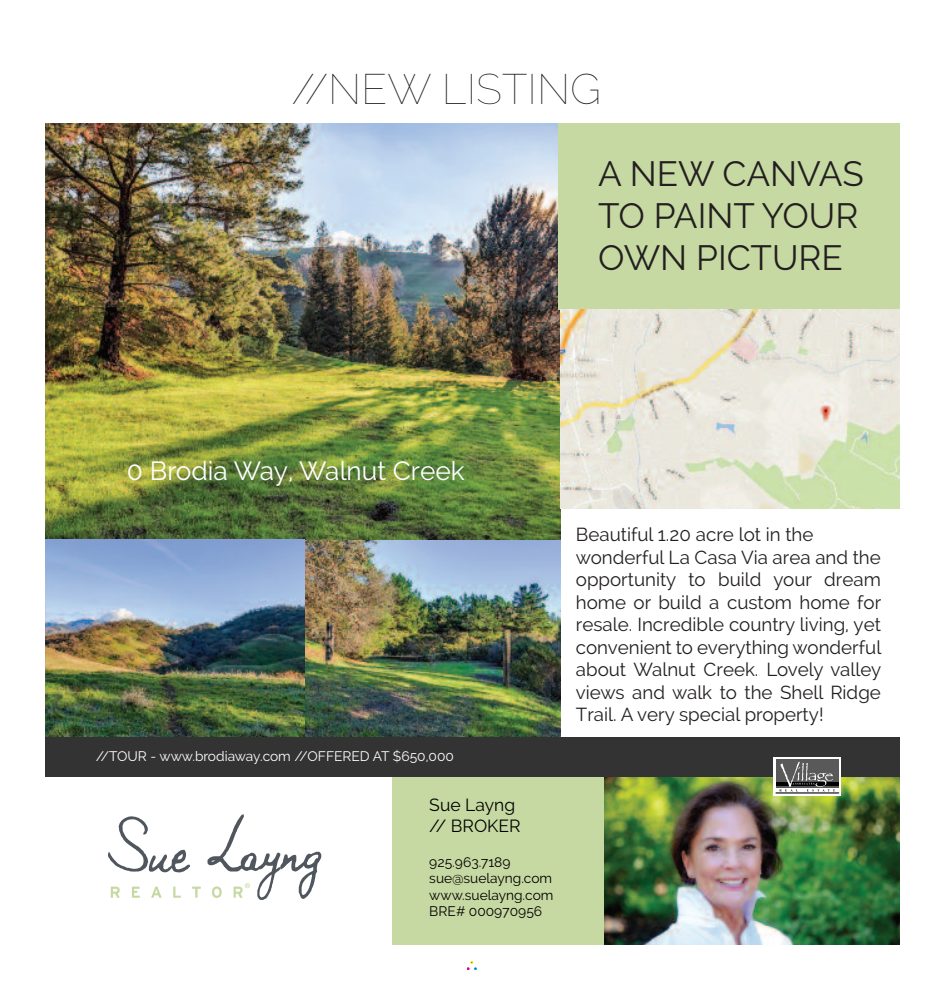
<style>
.page{position:relative;width:945px;height:990px;background:#fff}
.page>*{position:absolute;margin:0;border:0;box-sizing:border-box;transform-origin:0 0}
.t1{font:100 42.5px "Raleway";color:#231f20}
.t2{font:35px/42px "Raleway";color:#231f20}
.t3{font:26.25px "Raleway";color:#fff}
.t4{font:18.75px/22.5px "Raleway";color:#231f20}
.t5{font:17.5px/21px "Raleway";color:#000}
.t6{font:13.75px/16.5px "Raleway";color:#000}
.t7{font:13.75px "Raleway";color:#fff}
</style>
<div class="page">
<svg style="left:468px;top:962px;width:8px;height:7px"></svg>
<div style="left:466px;top:960px;width:12px;height:11px;border:1px solid #fff"></div>
<img style="left:305px;top:539px;width:256px;height:198px">
<img style="left:45px;top:124px;width:516px;height:415px">
<img style="left:45px;top:539px;width:260px;height:198px">
<div style="left:392px;top:776px;width:508px;height:169px;background:#c7d9a2"></div>
<img style="left:605px;top:776px;width:295px;height:169px">
<div style="left:559px;top:124px;width:341px;height:186px;background:#c7d9a2"></div>
<svg style="left:108px;top:816px;width:82px;height:57px"></svg>
<svg style="left:111px;top:887px;width:9px;height:11px"></svg>
<svg style="left:132px;top:887px;width:8px;height:11px"></svg>
<svg style="left:151px;top:887px;width:11px;height:11px"></svg>
<svg style="left:173px;top:887px;width:8px;height:11px"></svg>
<svg style="left:192px;top:887px;width:9px;height:11px"></svg>
<svg style="left:208px;top:814px;width:113px;height:86px"></svg>
<div style="left:45px;top:737px;width:855px;height:39px;background:#333"></div>
<svg style="left:774px;top:757px;width:67px;height:38px"></svg>
<div style="left:776px;top:759px;width:63px;height:29px;background:#595959"></div>
<hr style="left:776px;top:782px;width:63px;height:3px;background:#000">
<div style="left:776px;top:793px;width:63px;height:1px;border:1px solid #666"></div>
<svg style="left:779px;top:762px;width:56px;height:30px"></svg>
<img style="left:561px;top:309px;width:339px;height:199px">
<h1 class="t1" style="left:292px;top:73px;width:311px">//NEW LISTING</h1>
<h2 class="t2" style="left:598px;top:156px;width:267px">A NEW CANVAS<br>TO PAINT YOUR<br>OWN PICTURE</h2>
<h3 class="t3" style="left:127px;top:461px;width:339px">0 Brodia Way, Walnut Creek</h3>
<p class="t7" style="left:96px;top:751px;width:360px">//TOUR - www.brodiaway.com //OFFERED AT $650,000</p>
<p class="t5" style="left:429px;top:796px;width:93px">Sue Layng // BROKER</p>
<p class="t6" style="left:429px;top:855px;width:126px">925.963.7189 sue@suelayng.com www.suelayng.com<br>BRE# 000970956</p>
<p class="t4" style="left:576px;top:525px;width:307px">Beautiful 1.20 acre lot in the wonderful La Casa Via area and the opportunity to build your dream home or build a custom home for resale. Incredible country living, yet convenient to everything wonderful about Walnut Creek. Lovely valley views and walk to the Shell Ridge Trail. A very special property!</p>
</div>
